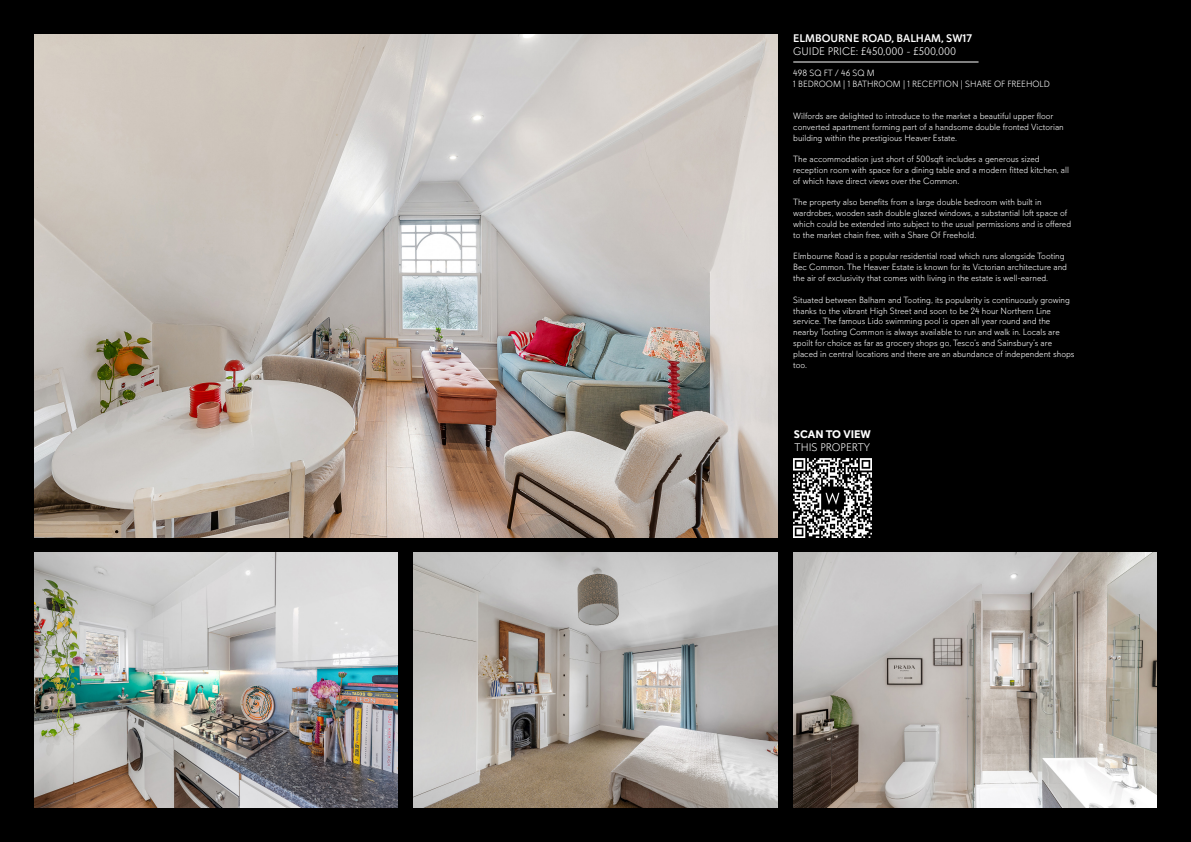
<style>
.page{position:relative;width:1191px;height:842px;background:#000}
.page>*{position:absolute;margin:0;border:0;box-sizing:border-box;transform-origin:0 0}
.t1{font:300 11px "Davis Sans";color:#fff}
.t2{font:500 11px "Davis Sans";color:#fff}
.t3{font:700 11px "Davis Sans";color:#fff}
.t4{font:300 9px/10.8px "Davis Sans";color:#fff}
</style>
<div class="page">
<img style="left:793px;top:553px;width:364px;height:254px">
<img style="left:34px;top:553px;width:364px;height:254px">
<img style="left:34px;top:34px;width:743px;height:503px">
<img style="left:414px;top:553px;width:363px;height:254px">
<hr style="left:793px;top:62px;width:185px;height:1px;background:#fff">
<img style="left:793px;top:459px;width:78px;height:78px">
<p class="t2" style="left:793px;top:32px;width:180px">ELMBOURNE ROAD, BALHAM, SW17</p>
<p class="t1" style="left:793px;top:46px;width:164px">GUIDE PRICE: £450,000 - £500,000</p>
<p class="t4" style="left:793px;top:68px;width:83px">498 SQ FT / 46 SQ M</p>
<p class="t4" style="left:793px;top:78px;width:258px">1 BEDROOM | 1 BATHROOM | 1 RECEPTION | SHARE OF FREEHOLD</p>
<p class="t4" style="left:793px;top:111px;width:272px">Wilfords are delighted to introduce to the market a beautiful upper floor converted apartment forming part of a handsome double fronted Victorian building within the prestigious Heaver Estate.</p>
<p class="t4" style="left:793px;top:154px;width:277px">The accommodation just short of 500sqft includes a generous sized reception room with space for a dining table and a modern fitted kitchen, all of which have direct views over the Common.</p>
<p class="t4" style="left:793px;top:197px;width:279px">The property also benefits from a large double bedroom with built in wardrobes, wooden sash double glazed windows, a substantial loft space of which could be extended into subject to the usual permissions and is offered to the market chain free, with a Share Of Freehold.</p>
<p class="t4" style="left:793px;top:251px;width:275px">Elmbourne Road is a popular residential road which runs alongside Tooting<br>Bec Common. The Heaver Estate is known for its Victorian architecture and the air of exclusivity that comes with living in the estate is well-earned.</p>
<p class="t4" style="left:793px;top:294px;width:283px">Situated between Balham and Tooting, its popularity is continuously growing thanks to the vibrant High Street and soon to be 24 hour Northern Line service. The famous Lido swimming pool is open all year round and the nearby Tooting Common is always available to run and walk in. Locals are spoilt for choice as far as grocery shops go, Tesco’s and Sainsbury’s are placed in central locations and there are an abundance of independent shops too.</p>
<p class="t3" style="left:794px;top:427px;width:78px">SCAN TO VIEW</p>
<p class="t1" style="left:794px;top:441px;width:77px">THIS PROPERTY</p>
</div>
